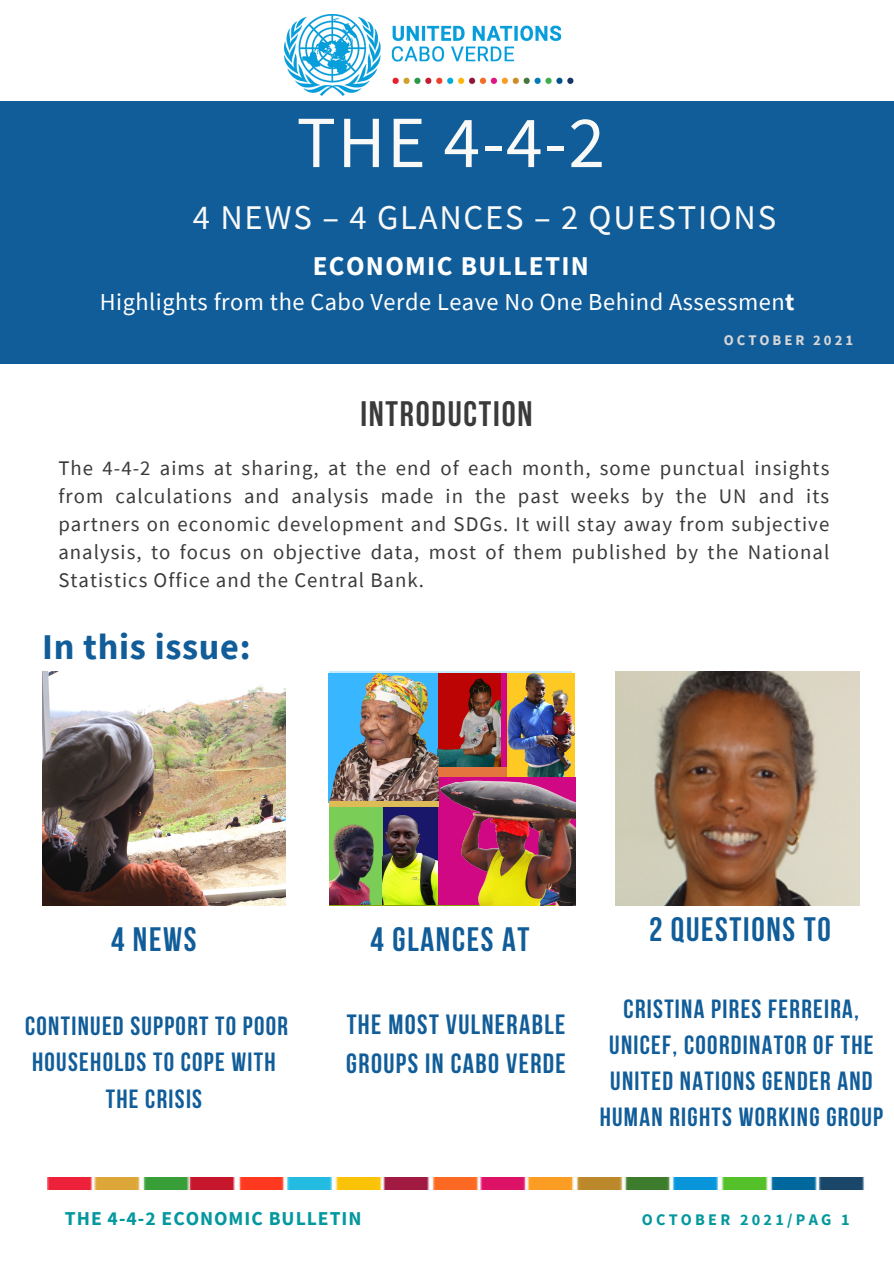
<style>
.page{position:relative;width:894px;height:1264px;background:#fff}
.page>*{position:absolute;margin:0;border:0;box-sizing:border-box;transform-origin:0 0}
.t1{font:73.65px "Source Sans Pro";color:#f9f9f7}
.t2{font:700 36.15px "Source Sans Pro";letter-spacing:.02em;color:#115d99}
.t3{font:700 35.25px "Bebas Neue";letter-spacing:.05em;color:#3b3b3b}
.t4{font:34.65px "Source Sans Pro";letter-spacing:.05em;color:#f9f9f7}
.t5{font:700 33.75px "Bebas Neue";letter-spacing:.05em;color:#115d99}
.t6{font:700 27.75px/38.2px "Bebas Neue";letter-spacing:.05em;color:#115d99}
.t7{font:700 27.15px "Source Sans Pro";letter-spacing:.05em;color:#fff}
.t8{font:700 26.25px/36px "Bebas Neue";letter-spacing:.05em;color:#115d99;text-align:center}
.t9{font:24.3px "Source Sans Pro";letter-spacing:.02em;color:#fff}
.t10{font:20.7px/28.2px "Source Sans Pro";letter-spacing:.05em;color:#3b3b3b;text-align:justify}
.t11{font:700 19.65px "Source Sans Pro";letter-spacing:.05em;color:#03989e}
.t12{font:700 16.2px "Source Sans Pro";letter-spacing:.2em;color:#03989e}
.t13{font:700 14.7px "Source Sans Pro";letter-spacing:.2em;color:#d7d7d7}
.s1{font-weight:700}
</style>
<div class="page">
<img style="left:42px;top:672px;width:243px;height:233px">
<img style="left:615px;top:672px;width:244px;height:233px">
<div style="left:0;top:101px;width:893px;height:262px;background:#115d99"></div>
<img style="left:47px;top:1177px;width:818px;height:12px">
<img style="left:284px;top:15px;width:290px;height:81px">
<img style="left:438px;top:672px;width:66px;height:94px">
<div style="left:436px;top:776px;width:139px;height:128px;background:#d10884"></div>
<div style="left:382px;top:803px;width:56px;height:102px;background:#191769"></div>
<img style="left:423px;top:780px;width:152px;height:125px">
<img style="left:504px;top:672px;width:71px;height:104px">
<div style="left:329px;top:806px;width:53px;height:99px;background:#7acd56"></div>
<img style="left:329px;top:673px;width:109px;height:128px">
<div style="left:329px;top:801px;width:109px;height:5px;background:#ddbc57"></div>
<div style="left:500px;top:673px;width:6px;height:94px;background:#d10884"></div>
<div style="left:438px;top:766px;width:68px;height:10px;background:#e4753f"></div>
<img style="left:329px;top:824px;width:45px;height:80px">
<img style="left:382px;top:815px;width:56px;height:89px">
<p class="t1" style="left:296px;top:95px;width:310px">THE 4-4-2</p>
<p class="t4" style="left:193px;top:195px;width:584px">4 NEWS – 4 GLANCES – 2 QUESTIONS</p>
<p class="t7" style="left:312px;top:248px;width:278px">ECONOMIC BULLETIN</p>
<p class="t9" style="left:100px;top:286px;width:696px">Highlights from the Cabo Verde Leave No One Behind Assessmen<span class="s1">t</span></p>
<p class="t13" style="left:723px;top:330px;width:131px">OCTOBER 2021</p>
<p class="t3" style="left:360px;top:400px;width:173px">INTRODUCTION</p>
<p class="t10" style="left:58px;top:453px;width:772px">The 4-4-2 aims at sharing, at the end of each month, some punctual insights from calculations and analysis made in the past weeks by the UN and its partners on economic development and SDGs. It will stay away from subjective analysis, to focus on objective data, most of them published by the National Statistics Office and the Central Bank.</p>
<p class="t2" style="left:42px;top:623px;width:210px">In this issue:</p>
<p class="t5" style="left:111px;top:925px;width:87px">4 NEWS</p>
<p class="t8" style="left:25px;top:1010px;width:264px">CONTINUED SUPPORT TO POOR<br>HOUSEHOLDS TO COPE WITH<br>THE CRISIS</p>
<p class="t5" style="left:370px;top:925px;width:160px">4 GLANCES AT</p>
<p class="t6" style="left:346px;top:1008px;width:221px">THE MOST VULNERABLE<br>GROUPS IN CABO VERDE</p>
<p class="t5" style="left:648px;top:915px;width:183px">2 QUESTIONS TO</p>
<p class="t8" style="left:599px;top:993px;width:285px">CRISTINA PIRES FERREIRA,<br>UNICEF, COORDINATOR OF THE<br>UNITED NATIONS GENDER AND<br>HUMAN RIGHTS WORKING GROUP</p>
<p class="t11" style="left:65px;top:1205px;width:298px">THE 4-4-2 ECONOMIC BULLETIN</p>
<p class="t12" style="left:641px;top:1208px;width:209px">OCTOBER 2021/PAG 1</p>
</div>
